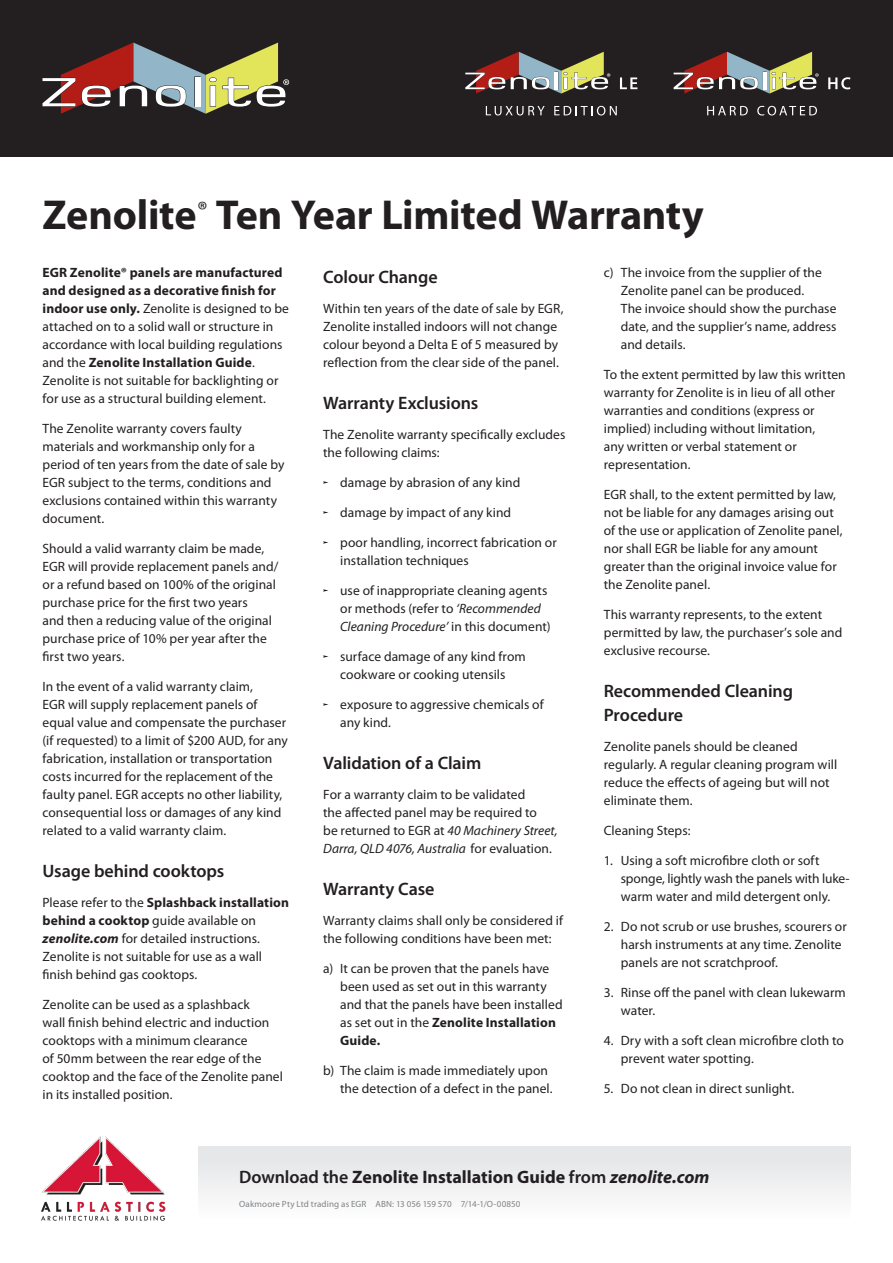
<style>
.page{position:relative;width:893px;height:1263px;background:#fff}
.page>*{position:absolute;margin:0;border:0;box-sizing:border-box;transform-origin:0 0}
.Big_Title{font:700 42px "Myriad Pro";letter-spacing:-.005em;color:#231f20}
.Heading{font:600 18px/24px "Myriad Pro";letter-spacing:-.005em;color:#231f20}
.Heading-2{font:700 18px "Myriad Pro";color:#231f20}
.Body{font:13.5px/18px "Myriad Pro";letter-spacing:.005em;color:#231f20}
.Body_BP{font:13.5px/18px "Myriad Pro";color:#231f20}
.Secondary_Copy{font:9px "Myriad Pro";letter-spacing:.015em;color:#808285}
.s1{font-weight:700}
.s2{font-weight:700;font-style:italic}
.s3{font-style:italic}
.s4{font-weight:600}
</style>
<div class="page">
<div style="left:198px;top:1147px;width:652px;height:72px;background:linear-gradient(to right,#f0f0f2,#f0f0f2)"></div>
<svg style="left:323px;top:481px;width:6px;height:3px"></svg>
<svg style="left:323px;top:511px;width:6px;height:3px"></svg>
<svg style="left:323px;top:541px;width:6px;height:3px"></svg>
<svg style="left:323px;top:589px;width:6px;height:3px"></svg>
<svg style="left:323px;top:655px;width:6px;height:3px"></svg>
<svg style="left:323px;top:703px;width:6px;height:3px"></svg>
<div style="left:0;top:0;width:893px;height:157px;background:#231f20"></div>
<svg style="left:43px;top:43px;width:246px;height:71px"></svg>
<svg style="left:465px;top:52px;width:145px;height:42px"></svg>
<svg style="left:620px;top:77px;width:17px;height:12px"></svg>
<svg style="left:486px;top:106px;width:59px;height:9px"></svg>
<svg style="left:554px;top:106px;width:63px;height:9px"></svg>
<svg style="left:674px;top:52px;width:145px;height:42px"></svg>
<svg style="left:828px;top:77px;width:22px;height:12px"></svg>
<svg style="left:707px;top:106px;width:41px;height:9px"></svg>
<svg style="left:757px;top:106px;width:60px;height:9px"></svg>
<img style="left:41px;top:1136px;width:125px;height:85px">
<p class="Big_Title" style="left:43px;top:187px;width:663px">Zenolite<sup>®</sup> Ten Year Limited Warranty</p>
<p class="Body" style="left:43px;top:263px;width:248px"><span class="s1">EGR Zenolite® panels are manufactured and designed as a decorative finish for indoor use only.</span> Zenolite is designed to be attached on to a solid wall or structure in accordance with local building regulations and the <span class="s1">Zenolite Installation Guide</span>.<br>Zenolite is not suitable for backlighting or for use as a structural building element.</p>
<p class="Body" style="left:43px;top:419px;width:243px">The Zenolite warranty covers faulty materials and workmanship only for a period of ten years from the date of sale by EGR subject to the terms, conditions and exclusions contained within this warranty document.</p>
<p class="Body" style="left:43px;top:539px;width:237px">Should a valid warranty claim be made, EGR will provide replacement panels and/ or a refund based on 100% of the original purchase price for the first two years<br>and then a reducing value of the original purchase price of 10% per year after the first two years.</p>
<p class="Body" style="left:43px;top:677px;width:247px">In the event of a valid warranty claim,<br>EGR will supply replacement panels of equal value and compensate the purchaser (if requested) to a limit of $200 AUD, for any fabrication, installation or transportation costs incurred for the replacement of the faulty panel. EGR accepts no other liability, consequential loss or damages of any kind related to a valid warranty claim.</p>
<p class="Heading" style="left:43px;top:858px;width:183px">Usage behind cooktops</p>
<p class="Body" style="left:43px;top:893px;width:248px">Please refer to the <span class="s1">Splashback installation behind a cooktop</span> guide available on <span class="s2">zenolite.com</span> for detailed instructions.<br>Zenolite is not suitable for use as a wall finish behind gas cooktops.</p>
<p class="Body" style="left:43px;top:995px;width:242px">Zenolite can be used as a splashback<br>wall finish behind electric and induction cooktops with a minimum clearance<br>of 50mm between the rear edge of the cooktop and the face of the Zenolite panel in its installed position.</p>
<p class="Heading" style="left:323px;top:264px;width:116px">Colour Change</p>
<p class="Body" style="left:323px;top:299px;width:242px">Within ten years of the date of sale by EGR, Zenolite installed indoors will not change colour beyond a Delta E of 5 measured by reflection from the clear side of the panel.</p>
<p class="Heading" style="left:323px;top:390px;width:157px">Warranty Exclusions</p>
<p class="Body" style="left:323px;top:425px;width:244px">The Zenolite warranty specifically excludes the following claims:</p>
<p class="Body_BP" style="left:340px;top:473px;width:182px">damage by abrasion of any kind</p>
<p class="Body_BP" style="left:340px;top:503px;width:172px">damage by impact of any kind</p>
<p class="Body_BP" style="left:340px;top:533px;width:218px">poor handling, incorrect fabrication or installation techniques</p>
<p class="Body_BP" style="left:340px;top:581px;width:212px">use of inappropriate cleaning agents or methods (refer to <span class="s3">‘Recommended<br>Cleaning Procedure’</span> in this document)</p>
<p class="Body_BP" style="left:340px;top:647px;width:187px">surface damage of any kind from cookware or cooking utensils</p>
<p class="Body_BP" style="left:340px;top:695px;width:205px">exposure to aggressive chemicals of any kind.</p>
<p class="Heading" style="left:323px;top:750px;width:160px">Validation of a Claim</p>
<p class="Body" style="left:323px;top:785px;width:236px">For a warranty claim to be validated<br>the affected panel may be required to<br>be returned to EGR at <span class="s3">40 Machinery Street, Darra, QLD 4076, Australia</span> for evaluation.</p>
<p class="Heading" style="left:323px;top:876px;width:113px">Warranty Case</p>
<p class="Body" style="left:323px;top:911px;width:241px">Warranty claims shall only be considered if the following conditions have been met:</p>
<p class="Body_BP" style="left:340px;top:959px;width:224px;text-indent:-17px">a) It can be proven that the panels have been used as set out in this warranty and that the panels have been installed as set out in the <span class="s1">Zenolite Installation<br>Guide.</span></p>
<p class="Body_BP" style="left:340px;top:1061px;width:214px;text-indent:-17px">b) The claim is made immediately upon the detection of a defect in the panel.</p>
<p class="Body_BP" style="left:621px;top:263px;width:217px;text-indent:-17px">c) The invoice from the supplier of the<br>Zenolite panel can be produced.<br>The invoice should show the purchase date, and the supplier’s name, address and details.</p>
<p class="Body" style="left:604px;top:365px;width:243px">To the extent permitted by law this written warranty for Zenolite is in lieu of all other warranties and conditions (express or implied) including without limitation,<br>any written or verbal statement or representation.</p>
<p class="Body" style="left:604px;top:485px;width:240px">EGR shall, to the extent permitted by law, not be liable for any damages arising out of the use or application of Zenolite panel, nor shall EGR be liable for any amount greater than the original invoice value for the Zenolite panel.</p>
<p class="Body" style="left:604px;top:605px;width:240px">This warranty represents, to the extent permitted by law, the purchaser’s sole and exclusive recourse.</p>
<p class="Heading" style="left:604px;top:678px;width:191px">Recommended Cleaning<br>Procedure</p>
<p class="Body" style="left:604px;top:737px;width:235px">Zenolite panels should be cleaned regularly. A regular cleaning program will reduce the effects of ageing but will not eliminate them.</p>
<p class="Body" style="left:604px;top:821px;width:88px">Cleaning Steps:</p>
<p class="Body_BP" style="left:621px;top:851px;width:230px;text-indent:-17px">1. Using a soft microfibre cloth or soft sponge, lightly wash the panels with luke&shy;warm water and mild detergent only.</p>
<p class="Body_BP" style="left:621px;top:917px;width:227px;text-indent:-17px">2. Do not scrub or use brushes, scourers or harsh instruments at any time. Zenolite panels are not scratchproof.</p>
<p class="Body_BP" style="left:621px;top:983px;width:226px;text-indent:-17px">3. Rinse off the panel with clean lukewarm water.</p>
<p class="Body_BP" style="left:621px;top:1031px;width:225px;text-indent:-17px">4. Dry with a soft clean microfibre cloth to prevent water spotting.</p>
<p class="Body_BP" style="left:604px;top:1079px;width:192px">5. Do not clean in direct sunlight.</p>
<p class="Heading-2" style="left:239px;top:1165px;width:472px"><span class="s4">Download the</span> Zenolite Installation Guide <span class="s4">from</span> <span class="s3">zenolite.com</span></p>
<p class="Secondary_Copy" style="left:239px;top:1198px;width:283px">Oakmoore Pty Ltd trading as EGR ABN: 13 056 159 570 7/14-1/O-00850</p>
</div>
